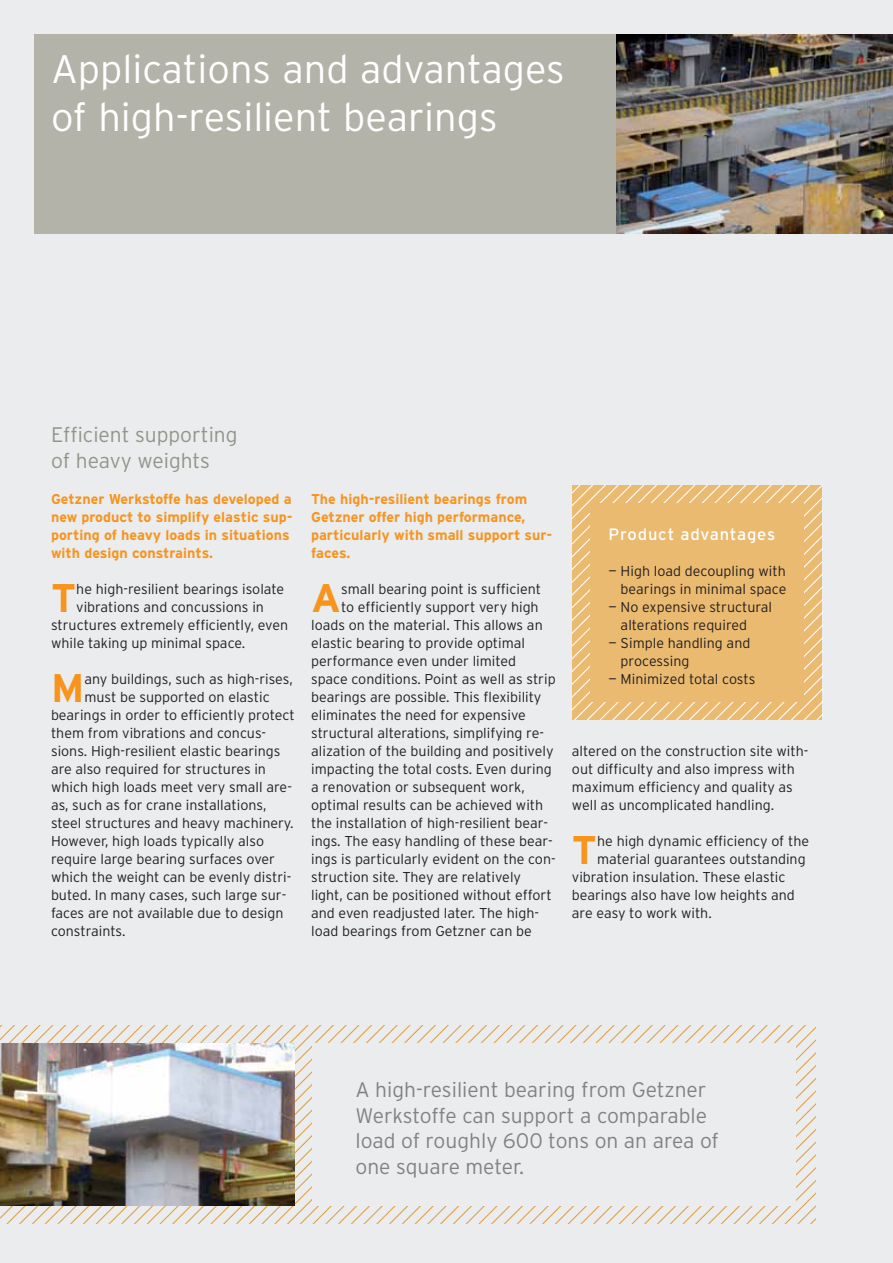
<style>
.page{position:relative;width:893px;height:1263px;background:#eaeced}
.page>*{position:absolute;margin:0;border:0;box-sizing:border-box;transform-origin:0 0}
.t1{font:700 39.9px "Interstate";color:#f7941e}
.t2{font:300 39.75px/48px "Interstate";color:#fff}
.t3{font:300 21px/25.5px "Interstate";color:#808285}
.t4{font:300 21px/25.5px "Interstate";color:#94948b}
.t5{font:16.5px "Interstate";letter-spacing:.05em;color:#fff}
.t6{font:300 14.25px/18px "Interstate";color:#231f20}
.t7{font:700 14.25px/18px "Interstate";color:#f7941e}
</style>
<div class="page">
<svg style="left:573px;top:486px;width:249px;height:234px;background:#edc181"></svg>
<svg style="left:0;top:1026px;width:815px;height:198px"></svg>
<div style="left:312px;top:1044px;width:483px;height:162px;background:#eaeced"></div>
<div style="left:34px;top:34px;width:859px;height:200px;background:#b3b3aa"></div>
<img style="left:0;top:1044px;width:295px;height:162px">
<img style="left:617px;top:34px;width:276px;height:200px">
<div style="left:591px;top:504px;width:213px;height:198px;background:#ebba71"></div>
<h2 class="t2" style="left:51px;top:45px;width:515px">Applications and advantages of high-resilient bearings</h2>
<h3 class="t4" style="left:51px;top:422px;width:188px">Efficient supporting of heavy weights</h3>
<p class="t7" style="left:51px;top:490px;width:243px">Getzner Werkstoffe has developed a new product to simplify elastic sup&shy;porting of heavy loads in situations with design constraints.</p>
<h1 class="t1" style="left:51px;top:575px;width:27px">T</h1>
<p class="t6" style="left:76px;top:580px;width:210px">he high-resilient bearings isolate</p>
<p class="t6" style="left:76px;top:598px;width:189px">vibrations and concussions in</p>
<p class="t6" style="left:51px;top:616px;width:239px">structures extremely efficiently, even</p>
<p class="t6" style="left:51px;top:634px;width:196px">while taking up minimal space.</p>
<h1 class="t1" style="left:51px;top:665px;width:35px">M</h1>
<p class="t6" style="left:84px;top:670px;width:210px">any buildings, such as high-rises,</p>
<p class="t6" style="left:84px;top:688px;width:187px">must be supported on elastic</p>
<p class="t6" style="left:51px;top:706px;width:245px">bearings in order to efficiently protect</p>
<p class="t6" style="left:51px;top:724px;width:216px">them from vibrations and concus-</p>
<p class="t6" style="left:51px;top:742px;width:231px">sions. High-resilient elastic bearings</p>
<p class="t6" style="left:51px;top:760px;width:216px">are also required for structures in</p>
<p class="t6" style="left:51px;top:778px;width:242px">which high loads meet very small are-</p>
<p class="t6" style="left:51px;top:796px;width:217px">as, such as for crane installations,</p>
<p class="t6" style="left:51px;top:814px;width:244px">steel structures and heavy machinery.</p>
<p class="t6" style="left:51px;top:832px;width:215px">However, high loads typically also</p>
<p class="t6" style="left:51px;top:850px;width:225px">require large bearing surfaces over</p>
<p class="t6" style="left:51px;top:868px;width:242px">which the weight can be evenly distri-</p>
<p class="t6" style="left:51px;top:886px;width:237px">buted. In many cases, such large sur-</p>
<p class="t6" style="left:51px;top:904px;width:234px">faces are not available due to design</p>
<p class="t6" style="left:51px;top:922px;width:76px">constraints.</p>
<p class="t7" style="left:311px;top:490px;width:243px">The high-resilient bearings from<br>Getzner offer high performance, particularly with small support sur&shy;faces.</p>
<h1 class="t1" style="left:311px;top:575px;width:31px">A</h1>
<p class="t6" style="left:341px;top:580px;width:201px">small bearing point is sufficient</p>
<p class="t6" style="left:341px;top:598px;width:199px">to efficiently support very high</p>
<p class="t6" style="left:311px;top:616px;width:233px">loads on the material. This allows an</p>
<p class="t6" style="left:311px;top:634px;width:216px">elastic bearing to provide optimal</p>
<p class="t6" style="left:311px;top:652px;width:207px">performance even under limited</p>
<p class="t6" style="left:311px;top:670px;width:246px">space conditions. Point as well as strip</p>
<p class="t6" style="left:311px;top:688px;width:232px">bearings are possible. This flexibility</p>
<p class="t6" style="left:311px;top:706px;width:216px">eliminates the need for expensive</p>
<p class="t6" style="left:311px;top:724px;width:234px">structural alterations, simplifying re-</p>
<p class="t6" style="left:311px;top:742px;width:244px">alization of the building and positively</p>
<p class="t6" style="left:311px;top:760px;width:242px">impacting the total costs. Even during</p>
<p class="t6" style="left:311px;top:778px;width:215px">a renovation or subsequent work,</p>
<p class="t6" style="left:311px;top:796px;width:234px">optimal results can be achieved with</p>
<p class="t6" style="left:311px;top:814px;width:238px">the installation of high-resilient bear-</p>
<p class="t6" style="left:311px;top:832px;width:243px">ings. The easy handling of these bear-</p>
<p class="t6" style="left:311px;top:850px;width:246px">ings is particularly evident on the con-</p>
<p class="t6" style="left:311px;top:868px;width:211px">struction site. They are relatively</p>
<p class="t6" style="left:311px;top:886px;width:242px">light, can be positioned without effort</p>
<p class="t6" style="left:311px;top:904px;width:229px">and even readjusted later. The high-</p>
<p class="t6" style="left:311px;top:922px;width:222px">load bearings from Getzner can be</p>
<p class="t5" style="left:609px;top:525px;width:168px">Product advantages</p>
<p class="t6" style="left:609px;top:562px;width:179px;text-align:right">— High load decoupling with bearings in minimal space</p>
<p class="t6" style="left:621px;top:598px;width:153px;text-indent:-12px">— No expensive structural alterations required</p>
<p class="t6" style="left:621px;top:634px;width:131px;text-indent:-12px">— Simple handling and processing</p>
<p class="t6" style="left:609px;top:670px;width:148px">— Minimized total costs</p>
<p class="t6" style="left:572px;top:742px;width:238px">altered on the construction site with&shy;out difficulty and also impress with maximum efficiency and quality as well as uncomplicated handling.</p>
<h1 class="t1" style="left:572px;top:827px;width:27px">T</h1>
<p class="t6" style="left:597px;top:832px;width:213px">he high dynamic efficiency of the</p>
<p class="t6" style="left:597px;top:850px;width:210px">material guarantees outstanding</p>
<p class="t6" style="left:572px;top:868px;width:215px">vibration insulation. These elastic</p>
<p class="t6" style="left:572px;top:886px;width:224px">bearings also have low heights and</p>
<p class="t6" style="left:572px;top:904px;width:141px">are easy to work with.</p>
<h3 class="t3" style="left:355px;top:1077px;width:365px">A high-resilient bearing from Getzner<br>Werkstoffe can support a comparable load of roughly 600 tons on an area of one square meter.</h3>
</div>
